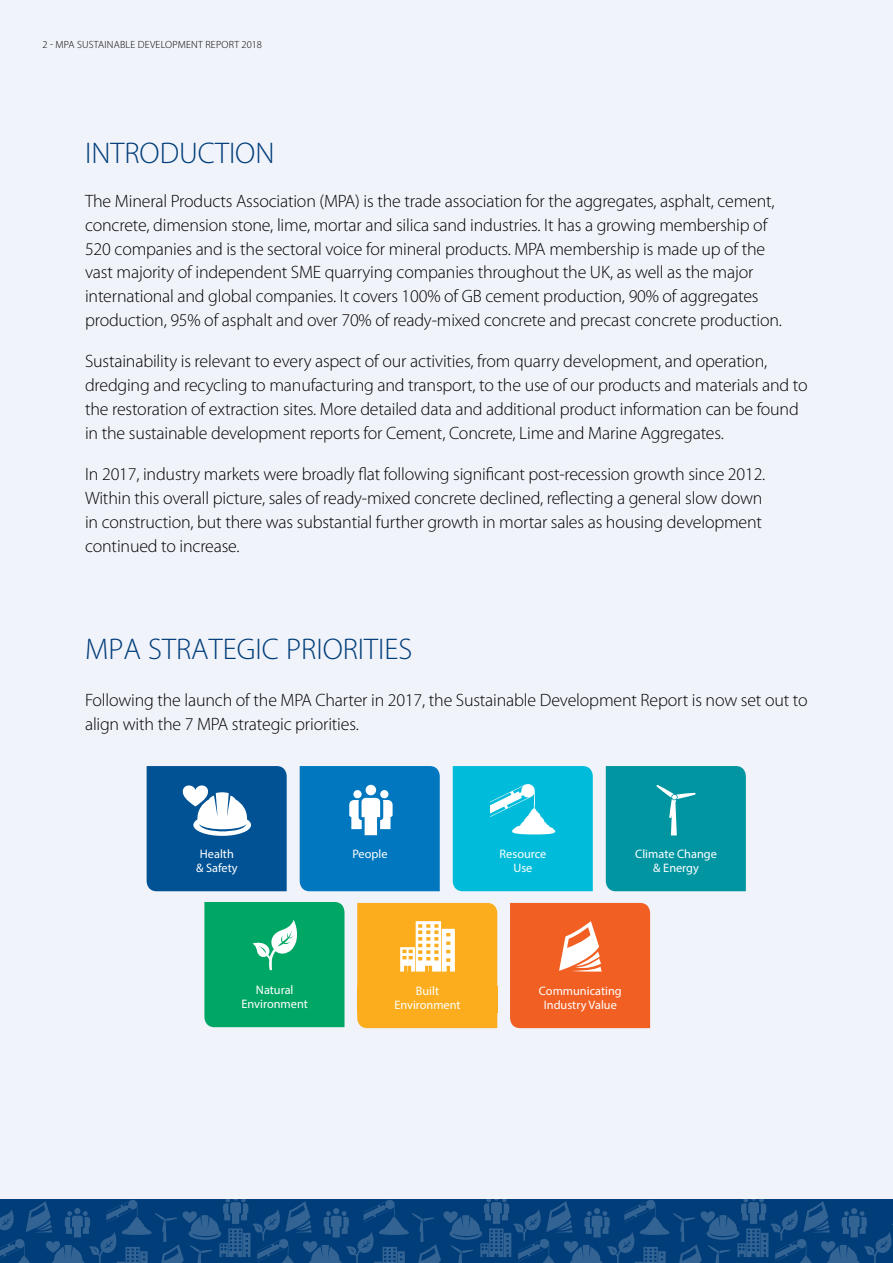
<style>
.page{position:relative;width:893px;height:1263px;background:#f0f3fa}
.page>*{position:absolute;margin:0;border:0;box-sizing:border-box;transform-origin:0 0}
.t1{font:300 30px "Myriad Pro";color:#003d79}
.t2{font:300 18px/23.9px "Myriad Pro";letter-spacing:-.01em;color:#000}
.t3{font:12.3px/13.8px "Myriad Pro";color:#fff;text-align:center}
.t4{font:300 10.5px "Myriad Pro";letter-spacing:.02em;color:#000}
</style>
<div class="page">
<svg style="left:300px;top:766px;width:140px;height:125px;background:#1381c2"></svg>
<svg style="left:147px;top:766px;width:140px;height:125px;background:#1d66a0"></svg>
<svg style="left:453px;top:766px;width:140px;height:125px;background:#0fc0dc"></svg>
<div style="left:606px;top:766px;width:140px;height:125px;background:#0095a1"></div>
<svg style="left:204px;top:902px;width:140px;height:125px;background:#0daa6c"></svg>
<svg style="left:357px;top:903px;width:140px;height:125px;background:#fbb534"></svg>
<svg style="left:510px;top:903px;width:140px;height:125px;background:#f16930"></svg>
<svg style="left:0;top:1199px;width:893px;height:64px;background:#0e4880"></svg>
<p class="t4" style="left:43px;top:39px;width:221px">2 - MPA SUSTAINABLE DEVELOPMENT REPORT 2018</p>
<h1 class="t1" style="left:85px;top:136px;width:191px">INTRODUCTION</h1>
<p class="t2" style="left:85px;top:189px;width:698px">The Mineral Products Association (MPA) is the trade association for the aggregates, asphalt, cement, concrete, dimension stone, lime, mortar and silica sand industries. It has a growing membership of 520 companies and is the sectoral voice for mineral products. MPA membership is made up of the vast majority of independent SME quarrying companies throughout the UK, as well as the major international and global companies. It covers 100% of GB cement production, 90% of aggregates production, 95% of asphalt and over 70% of ready-mixed concrete and precast concrete production.</p>
<p class="t2" style="left:85px;top:350px;width:724px">Sustainability is relevant to every aspect of our activities, from quarry development, and operation, dredging and recycling to manufacturing and transport, to the use of our products and materials and to the restoration of extraction sites. More detailed data and additional product information can be found in the sustainable development reports for Cement, Concrete, Lime and Marine Aggregates.</p>
<p class="t2" style="left:85px;top:462px;width:682px">In 2017, industry markets were broadly flat following significant post-recession growth since 2012.<br>Within this overall picture, sales of ready-mixed concrete declined, reflecting a general slow down in construction, but there was substantial further growth in mortar sales as housing development continued to increase.</p>
<h1 class="t1" style="left:85px;top:632px;width:329px">MPA STRATEGIC PRIORITIES</h1>
<p class="t2" style="left:85px;top:689px;width:724px">Following the launch of the MPA Charter in 2017, the Sustainable Development Report is now set out to align with the 7 MPA strategic priorities.</p>
<p class="t3" style="left:200px;top:847px;width:35px">Health</p>
<p class="t3" style="left:352px;top:847px;width:37px">People</p>
<p class="t3" style="left:196px;top:861px;width:43px">&amp; Safety</p>
<p class="t3" style="left:500px;top:847px;width:48px">Resource<br>Use</p>
<p class="t3" style="left:635px;top:847px;width:83px">Climate Change &amp; Energy</p>
<p class="t3" style="left:242px;top:983px;width:68px">Natural<br>Environment</p>
<p class="t3" style="left:394px;top:984px;width:68px">Built<br>Environment</p>
<p class="t3" style="left:539px;top:984px;width:84px">Communicating<br>Industry Value</p>
</div>
